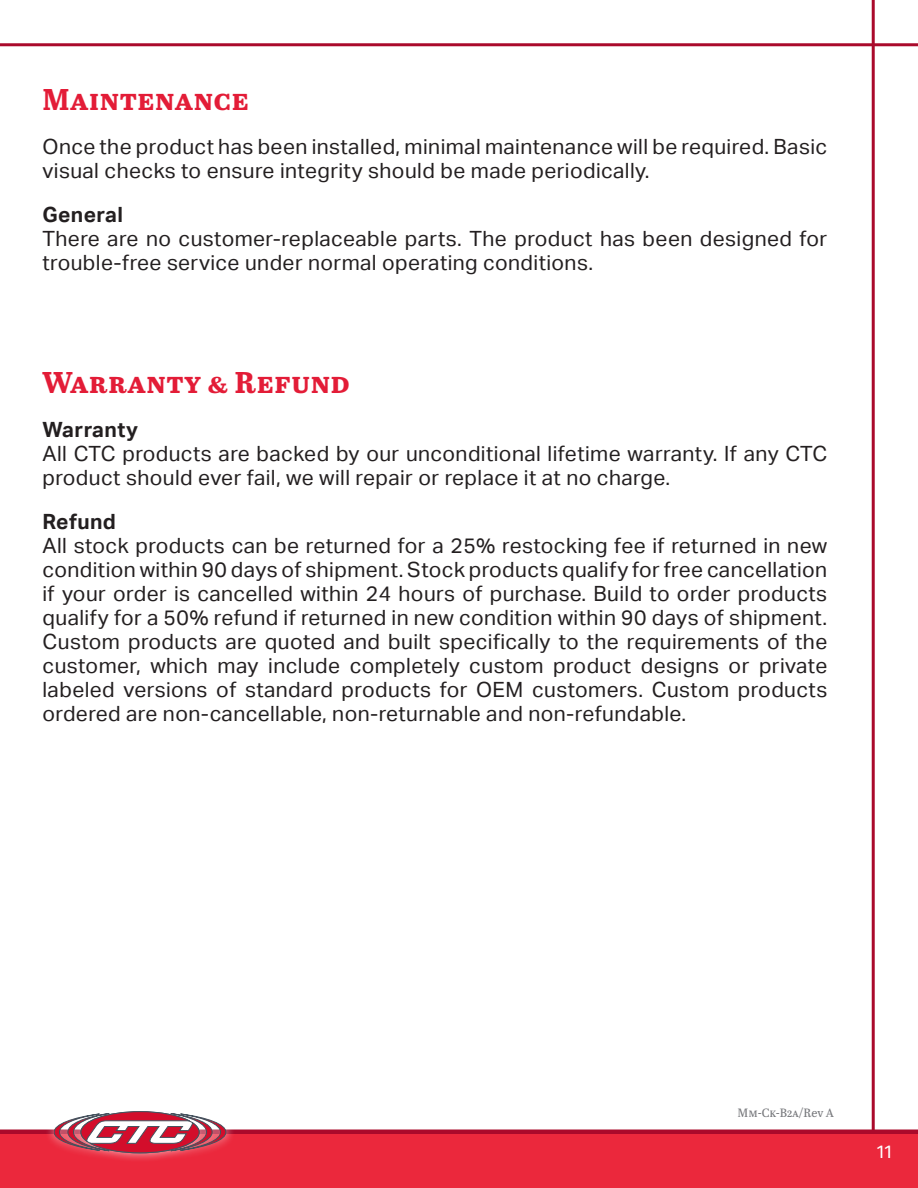
<style>
.page{position:relative;width:918px;height:1188px;background:#fff}
.page>*{position:absolute;margin:0;border:0;box-sizing:border-box;transform-origin:0 0}
.Heading{font:700 30px "Abril Text";letter-spacing:.02em;color:#e31c37}
.Body{font:21px/24px "Aktiv Grotesk";letter-spacing:.02em;color:#231f20}
.Body-2{font:700 21px "Aktiv Grotesk";letter-spacing:.02em;color:#231f20}
.Section_Heading{font:700 21px "Aktiv Grotesk";letter-spacing:.02em;color:#231f20}
.t1{font:18px "Aktiv Grotesk";color:#fff}
.t2{font:12px "Abril Text";color:#76777b}
</style>
<div class="page">
<hr style="left:872px;top:0;width:3px;height:1188px;background:#aa0a2b">
<div style="left:0;top:1134px;width:918px;height:54px;background:#eb283c"></div>
<hr style="left:0;top:1130px;width:918px;height:4px;background:#aa0a2b">
<hr style="left:0;top:43px;width:918px;height:3px;background:#aa0a2b">
<div style="left:45px;top:1102px;width:190px;height:61px;background:#fff;opacity:.75"></div>
<svg style="left:54px;top:1112px;width:172px;height:41px"></svg>
<p class="Heading" style="left:43px;top:77px;width:208px">Maintenance</p>
<p class="Body" style="left:43px;top:135px;width:786px">Once the product has been installed, minimal maintenance will be required. Basic visual checks to ensure integrity should be made periodically.</p>
<p class="Section_Heading" style="left:43px;top:203px;width:82px">General</p>
<p class="Body" style="left:43px;top:227px;width:786px">There are no customer-replaceable parts. The product has been designed for trouble-free service under normal operating conditions.</p>
<p class="Heading" style="left:43px;top:360px;width:309px">Warranty &amp; Refund</p>
<p class="Body-2" style="left:43px;top:417px;width:97px">Warranty</p>
<p class="Body" style="left:43px;top:442px;width:786px">All CTC products are backed by our unconditional lifetime warranty. If any CTC product should ever fail, we will repair or replace it at no charge.</p>
<p class="Body-2" style="left:43px;top:510px;width:75px">Refund</p>
<p class="Body" style="left:43px;top:534px;width:786px">All stock products can be returned for a 25% restocking fee if returned in new condition within 90 days of shipment. Stock products qualify for free cancellation if your order is cancelled within 24 hours of purchase. Build to order products qualify for a 50% refund if returned in new condition within 90 days of shipment.<br>Custom products are quoted and built specifically to the requirements of the customer, which may include completely custom product designs or private labeled versions of standard products for OEM customers. Custom products ordered are non-cancellable, non-returnable and non-refundable.</p>
<p class="t2" style="left:738px;top:1105px;width:98px">Mm-Ck-B2a/Rev A</p>
<p class="t1" style="left:875px;top:1142px;width:20px">11</p>
</div>
